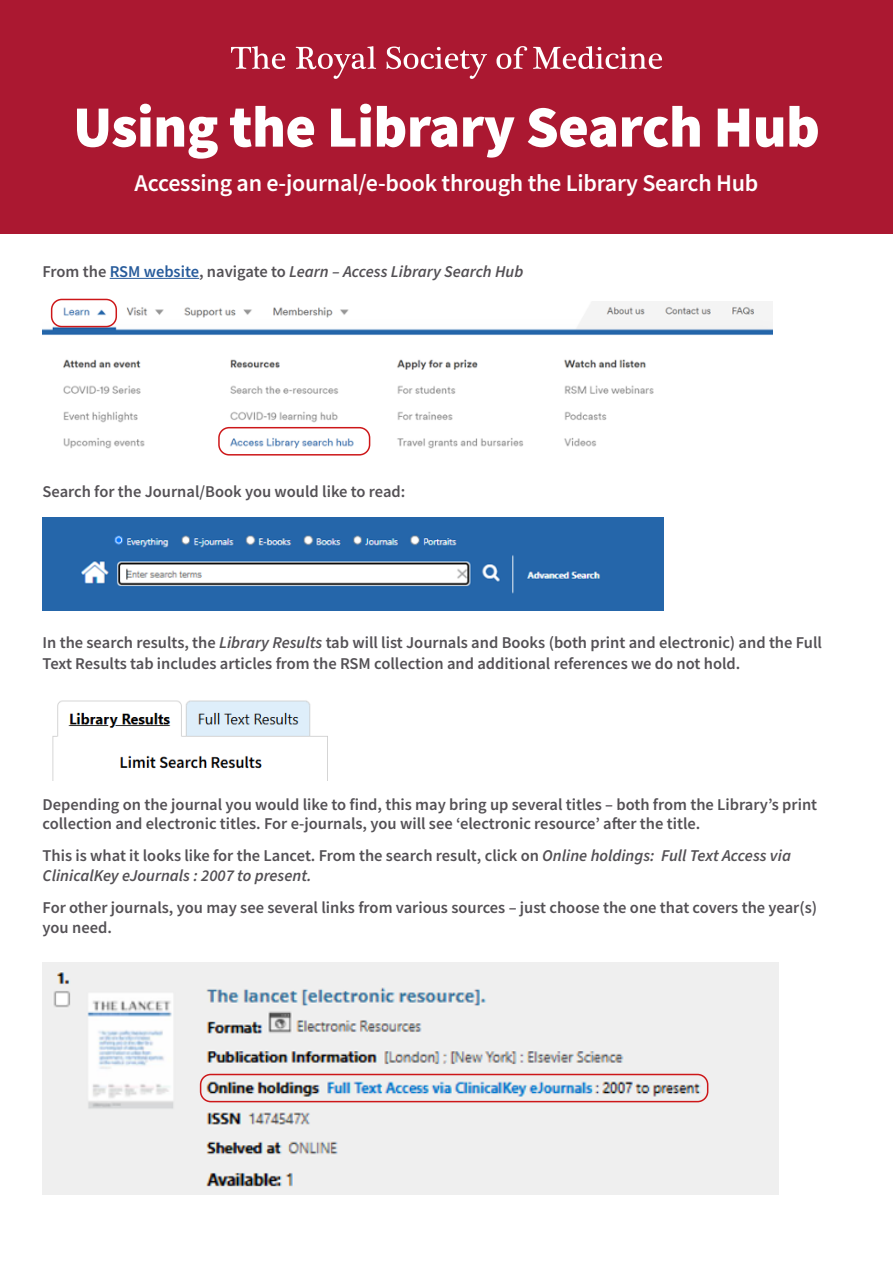
<style>
.page{position:relative;width:893px;height:1263px;background:#fff}
.page>*{position:absolute;margin:0;border:0;box-sizing:border-box;transform-origin:0 0}
.t1{font:900 58.5px "Source Sans Pro";letter-spacing:-.01em;color:#fff}
.t2{font:600 24px "Source Sans Pro";letter-spacing:-.01em;color:#fff}
.t3{font:600 16.5px/19.5px "Source Sans Pro";color:#545155}
.t4{font:italic 600 16.5px/19.5px "Source Sans Pro";color:#545155}
.s1{font-style:normal}
.s2{font-style:normal;color:#275b9b}
.s3{font-style:italic}
</style>
<div class="page">
<div style="left:0;top:0;width:893px;height:234px;background:#ab1831"></div>
<svg style="left:231px;top:46px;width:54px;height:23px"></svg>
<svg style="left:296px;top:46px;width:80px;height:33px"></svg>
<svg style="left:386px;top:46px;width:101px;height:33px"></svg>
<svg style="left:496px;top:46px;width:31px;height:23px"></svg>
<svg style="left:533px;top:46px;width:129px;height:23px"></svg>
<hr style="left:110px;top:278px;width:89px;height:1px;background:#275b9b">
<img style="left:52px;top:700px;width:276px;height:80px">
<img style="left:43px;top:302px;width:729px;height:154px">
<div style="left:51px;top:299px;width:66px;height:28px;border:2px solid #cd1719;border-radius:10px"></div>
<div style="left:218px;top:427px;width:152px;height:28px;border:2px solid #cd1719;border-radius:10px"></div>
<img style="left:43px;top:518px;width:620px;height:92px">
<img style="left:43px;top:962px;width:735px;height:233px">
<div style="left:200px;top:1074px;width:508px;height:28px;border:2px solid #cd1719;border-radius:10px"></div>
<h1 class="t1" style="left:73px;top:87px;width:748px">Using the Library Search Hub</h1>
<h2 class="t2" style="left:135px;top:167px;width:625px">Accessing an e-journal/e-book through the Library Search Hub</h2>
<p class="t4" style="left:43px;top:262px;width:482px"><span class="s1">From the</span> <span class="s2">RSM website</span><span class="s1">, navigate to</span> Learn – Access Library Search Hub</p>
<p class="t3" style="left:43px;top:482px;width:364px">Search for the Journal/Book you would like to read:</p>
<p class="t3" style="left:43px;top:632px;width:781px;line-height:21px">In the search results, the <span class="s3">Library Results</span> tab will list Journals and Books (both print and electronic) and the Full<br>Text Results tab includes articles from the RSM collection and additional references we do not hold.</p>
<p class="t3" style="left:43px;top:794px;width:776px">Depending on the journal you would like to find, this may bring up several titles – both from the Library’s print collection and electronic titles. For e-journals, you will see ‘electronic resource’ after the title.</p>
<p class="t4" style="left:43px;top:847px;width:750px"><span class="s1">This is what it looks like for the Lancet. From the search result, click on</span> Online holdings: Full Text Access via<br>ClinicalKey eJournals : 2007 to present.</p>
<p class="t3" style="left:43px;top:898px;width:776px">For other journals, you may see several links from various sources – just choose the one that covers the year(s) you need.</p>
</div>
